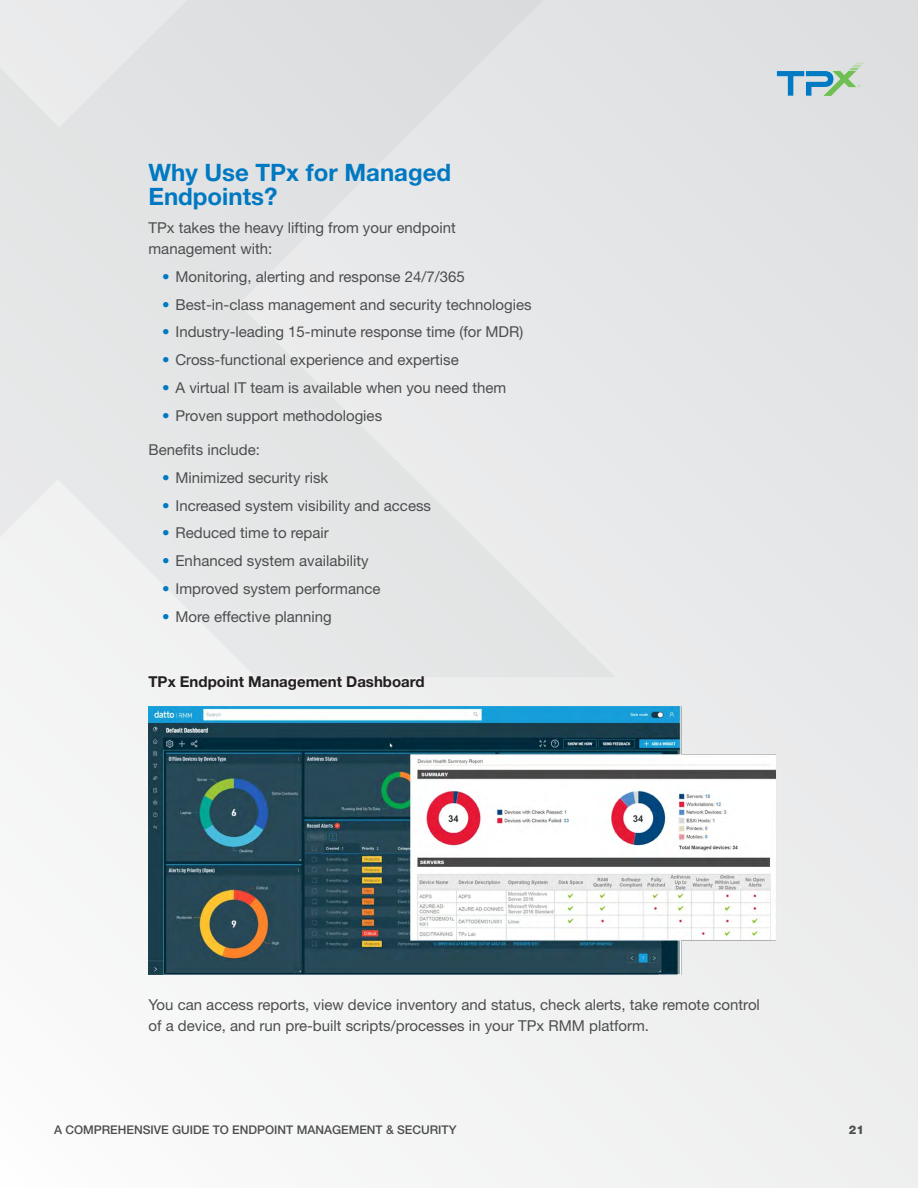
<style>
.page{position:relative;width:918px;height:1188px;background:#fff}
.page>*{position:absolute;margin:0;border:0;box-sizing:border-box;transform-origin:0 0}
.t1{font:700 24px/24px "Helvetica Neue LT Std";color:#0079c2}
.t2{font:15px/21px "Helvetica Neue LT Std";color:#4d4d4f}
.t3{font:700 15px "Helvetica Neue LT Std";color:#231f20}
.t4{font:500 12px "Helvetica Neue LT Std";color:#4d4d4f}
.t5{font:800 12px "Helvetica Neue LT Std";color:#4d4d4f}
.s1{color:#0079c2}
</style>
<div class="page">
<div style="left:0;top:0;width:918px;height:1188px;background:linear-gradient(to right,#fbfbfb,#e5e6e7)"></div>
<svg style="left:0;top:0;width:616px;height:677px;fill:#e5e6e7"></svg>
<img style="left:148px;top:706px;width:630px;height:269px">
<div style="left:755px;top:28px;width:128px;height:85px;background:#dfe0e1"></div>
<svg style="left:776px;top:62px;width:88px;height:34px"></svg>
<h1 class="t1" style="left:148px;top:160px;width:304px">Why Use TPx for Managed<br>Endpoints?</h1>
<p class="t2" style="left:148px;top:217px;width:309px">TPx takes the heavy lifting from your endpoint management with:</p>
<p class="t2" style="left:162px;top:266px;width:304px"><span class="s1">•</span> Monitoring, alerting and response 24/7/365</p>
<p class="t2" style="left:162px;top:294px;width:371px"><span class="s1">•</span> Best-in-class management and security technologies</p>
<p class="t2" style="left:162px;top:321px;width:363px"><span class="s1">•</span> Industry-leading 15-minute response time (for MDR)</p>
<p class="t2" style="left:162px;top:349px;width:298px"><span class="s1">•</span> Cross-functional experience and expertise</p>
<p class="t2" style="left:162px;top:377px;width:346px"><span class="s1">•</span> A virtual IT team is available when you need them</p>
<p class="t2" style="left:162px;top:405px;width:222px"><span class="s1">•</span> Proven support methodologies</p>
<p class="t2" style="left:148px;top:439px;width:113px">Benefits include:</p>
<p class="t2" style="left:162px;top:467px;width:168px"><span class="s1">•</span> Minimized security risk</p>
<p class="t2" style="left:162px;top:495px;width:271px"><span class="s1">•</span> Increased system visibility and access</p>
<p class="t2" style="left:162px;top:522px;width:168px"><span class="s1">•</span> Reduced time to repair</p>
<p class="t2" style="left:162px;top:550px;width:208px"><span class="s1">•</span> Enhanced system availability</p>
<p class="t2" style="left:162px;top:578px;width:220px"><span class="s1">•</span> Improved system performance</p>
<p class="t2" style="left:162px;top:606px;width:171px"><span class="s1">•</span> More effective planning</p>
<p class="t3" style="left:148px;top:672px;width:278px">TPx Endpoint Management Dashboard</p>
<p class="t2" style="left:148px;top:994px;width:613px">You can access reports, view device inventory and status, check alerts, take remote control of a device, and run pre-built scripts/processes in your TPx RMM platform.</p>
<p class="t4" style="left:54px;top:1123px;width:404px">A COMPREHENSIVE GUIDE TO ENDPOINT MANAGEMENT &amp; SECURITY</p>
<p class="t5" style="left:849px;top:1123px;width:17px">21</p>
</div>
